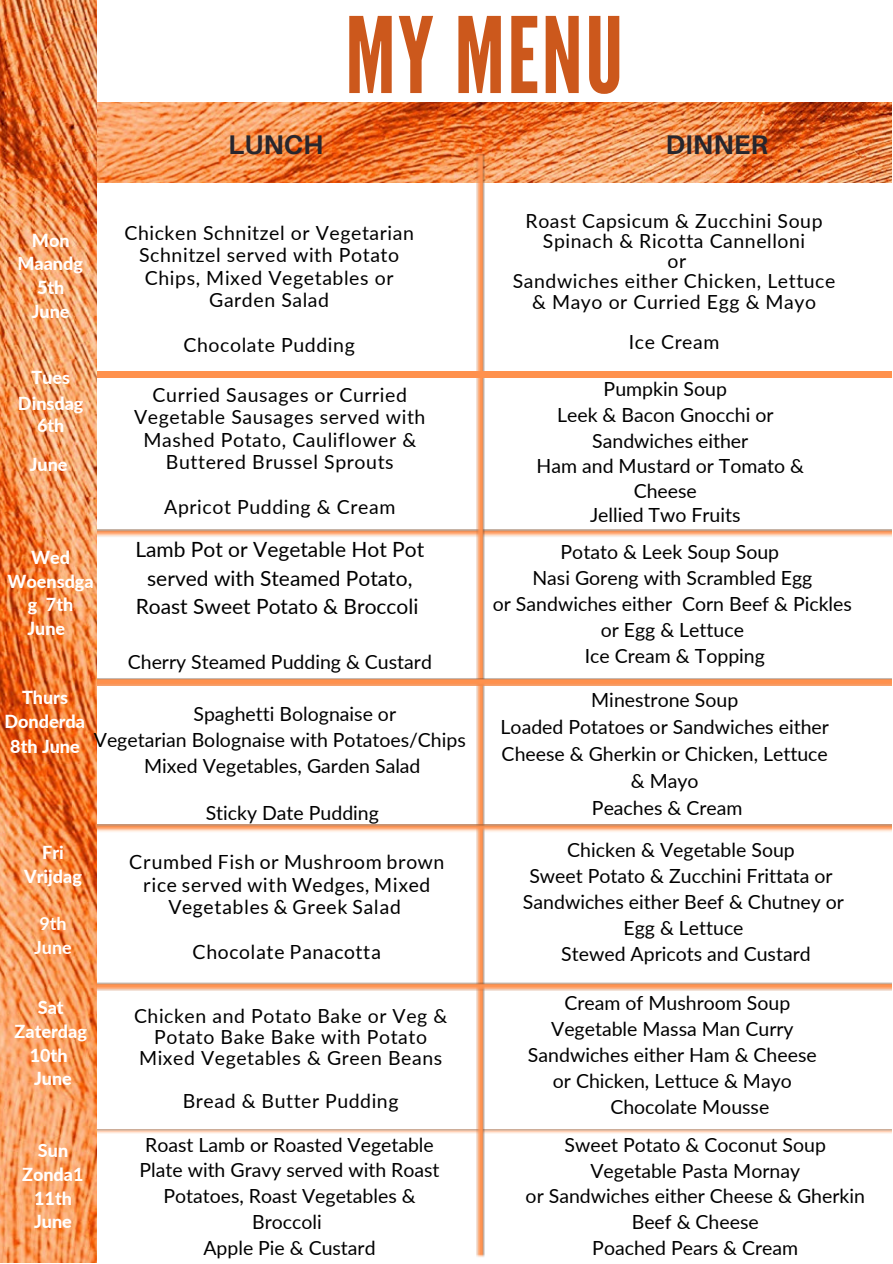
<style>
.page{position:relative;width:893px;height:1264px;background:#fff}
.page>*{position:absolute;margin:0;border:0;box-sizing:border-box;transform-origin:0 0}
.t1{font:104.85px "League Gothic";letter-spacing:.02em;color:#cc581c}
.t2{font:700 27px "Aileron";color:#26262e}
.t3{font:21px/28px "Lato";color:#000;text-align:center}
.t4{font:19.5px/25.8px "Lato";color:#000;text-align:center}
.t5{font:19.5px/22.5px "Lato";letter-spacing:.03em;color:#000;text-align:center}
.t6{font:800 18px/23.5px "Lato";color:#fff;text-align:center}
.t7{font:700 18px/23.5px "Lato";color:#fff}
</style>
<div class="page">
<img style="left:97px;top:103px;width:794px;height:80px">
<img style="left:97px;top:529px;width:794px;height:8px">
<img style="left:477px;top:154px;width:7px;height:1103px">
<img style="left:97px;top:982px;width:794px;height:8px">
<div style="left:97px;top:372px;width:794px;height:5px;background:#ff914d"></div>
<img style="left:97px;top:677px;width:794px;height:8px">
<img style="left:97px;top:824px;width:794px;height:8px">
<img style="left:0;top:0;width:97px;height:1262px">
<p class="t1" style="left:345px;top:-5px;width:280px">MY MENU</p>
<p class="t2" style="left:228px;top:128px;width:97px">LUNCH</p>
<p class="t2" style="left:665px;top:128px;width:104px">DINNER</p>
<p class="t6" style="left:17px;top:228px;width:67px">Mon<br>Maandg</p>
<p class="t6" style="left:32px;top:275px;width:39px;text-align:left">5th<br>June</p>
<p class="t6" style="left:31px;top:365px;width:40px">Tues</p>
<p class="t6" style="left:18px;top:391px;width:67px">Dinsdag</p>
<p class="t6" style="left:30px;top:406px;width:39px;line-height:38.2px">6th<br>June</p>
<p class="t6" style="left:31px;top:545px;width:40px">Wed</p>
<p class="t6" style="left:7px;top:569px;width:88px">Woensdga g 7th<br>June</p>
<p class="t5" style="left:124px;top:221px;width:291px">Chicken Schnitzel or Vegetarian<br>Schnitzel served with Potato<br>Chips, Mixed Vegetables or<br>Garden Salad</p>
<p class="t5" style="left:183px;top:333px;width:173px">Chocolate Pudding</p>
<p class="t5" style="left:134px;top:383px;width:293px">Curried Sausages or Curried<br>Vegetable Sausages served with<br>Mashed Potato, Cauliflower &amp;<br>Buttered Brussel Sprouts</p>
<p class="t5" style="left:164px;top:495px;width:233px">Apricot Pudding &amp; Cream</p>
<p class="t3" style="left:135px;top:535px;width:290px">Lamb Pot or Vegetable Hot Pot served with Steamed Potato,<br>Roast Sweet Potato &amp; Broccoli</p>
<p class="t6" style="left:5px;top:684px;width:82px;line-height:24.8px">Thurs<br>Donderda<br>8th June</p>
<p class="t6" style="left:24px;top:840px;width:59px">Fri<br>Vrijdag</p>
<p class="t7" style="left:34px;top:911px;width:39px">9th<br>June</p>
<p class="t4" style="left:128px;top:648px;width:305px">Cherry Steamed Pudding &amp; Custard</p>
<p class="t4" style="left:193px;top:700px;width:204px">Spaghetti Bolognaise or</p>
<p class="t4" style="left:94px;top:726px;width:373px">Vegetarian Bolognaise with Potatoes/Chips</p>
<p class="t4" style="left:144px;top:752px;width:278px">Mixed Vegetables, Garden Salad</p>
<p class="t4" style="left:206px;top:799px;width:175px">Sticky Date Pudding</p>
<p class="t5" style="left:129px;top:850px;width:316px">Crumbed Fish or Mushroom brown rice served with Wedges, Mixed<br>Vegetables &amp; Greek Salad</p>
<p class="t5" style="left:192px;top:940px;width:190px">Chocolate Panacotta</p>
<p class="t6" style="left:15px;top:995px;width:74px">Sat<br>Zaterdag<br>10th<br>June</p>
<p class="t6" style="left:22px;top:1138px;width:63px">Sun<br>Zonda1<br>11th<br>June</p>
<p class="t5" style="left:134px;top:1004px;width:315px;line-height:21.3px">Chicken and Potato Bake or Veg &amp;<br>Potato Bake Bake with Potato<br>Mixed Vegetables &amp; Green Beans</p>
<p class="t5" style="left:183px;top:1089px;width:217px">Bread &amp; Butter Pudding</p>
<p class="t4" style="left:139px;top:1131px;width:301px">Roast Lamb or Roasted Vegetable<br>Plate with Gravy served with Roast<br>Potatoes, Roast Vegetables &amp;<br>Broccoli</p>
<p class="t4" style="left:203px;top:1234px;width:174px">Apple Pie &amp; Custard</p>
<p class="t5" style="left:525px;top:210px;width:298px;line-height:20.2px">Roast Capsicum &amp; Zucchini Soup<br>Spinach &amp; Ricotta Cannelloni</p>
<p class="t4" style="left:667px;top:248px;width:20px">or</p>
<p class="t5" style="left:512px;top:271px;width:324px;line-height:20.2px">Sandwiches either Chicken, Lettuce &amp; Mayo or Curried Egg &amp; Mayo</p>
<p class="t5" style="left:628px;top:330px;width:92px">Ice Cream</p>
<p class="t4" style="left:603px;top:376px;width:125px">Pumpkin Soup</p>
<p class="t4" style="left:557px;top:402px;width:218px">Leek &amp; Bacon Gnocchi or</p>
<p class="t4" style="left:592px;top:427px;width:158px">Sandwiches either</p>
<p class="t4" style="left:536px;top:453px;width:269px;line-height:24.8px">Ham and Mustard or Tomato &amp;<br>Cheese</p>
<p class="t4" style="left:590px;top:502px;width:152px">Jellied Two Fruits</p>
<p class="t4" style="left:560px;top:539px;width:220px">Potato &amp; Leek Soup Soup</p>
<p class="t4" style="left:532px;top:565px;width:281px">Nasi Goreng with Scrambled Egg</p>
<p class="t4" style="left:493px;top:590px;width:360px">or Sandwiches either Corn Beef &amp; Pickles</p>
<p class="t4" style="left:600px;top:616px;width:145px">or Egg &amp; Lettuce</p>
<p class="t4" style="left:584px;top:642px;width:182px">Ice Cream &amp; Topping</p>
<p class="t4" style="left:591px;top:687px;width:148px">Minestrone Soup</p>
<p class="t4" style="left:500px;top:713px;width:330px;line-height:27px">Loaded Potatoes or Sandwiches either<br>Cheese &amp; Gherkin or Chicken, Lettuce &amp; Mayo</p>
<p class="t4" style="left:592px;top:795px;width:152px">Peaches &amp; Cream</p>
<p class="t4" style="left:567px;top:836px;width:229px">Chicken &amp; Vegetable Soup</p>
<p class="t4" style="left:529px;top:862px;width:305px">Sweet Potato &amp; Zucchini Frittata or</p>
<p class="t4" style="left:523px;top:888px;width:322px">Sandwiches either Beef &amp; Chutney or</p>
<p class="t4" style="left:623px;top:914px;width:122px">Egg &amp; Lettuce</p>
<p class="t4" style="left:561px;top:940px;width:251px">Stewed Apricots and Custard</p>
<p class="t4" style="left:564px;top:989px;width:227px">Cream of Mushroom Soup</p>
<p class="t4" style="left:551px;top:1015px;width:244px">Vegetable Massa Man Curry</p>
<p class="t4" style="left:528px;top:1041px;width:290px">Sandwiches either Ham &amp; Cheese</p>
<p class="t4" style="left:553px;top:1067px;width:240px">or Chicken, Lettuce &amp; Mayo</p>
<p class="t4" style="left:610px;top:1093px;width:160px">Chocolate Mousse</p>
<p class="t4" style="left:564px;top:1131px;width:263px">Sweet Potato &amp; Coconut Soup</p>
<p class="t4" style="left:590px;top:1157px;width:211px">Vegetable Pasta Mornay</p>
<p class="t4" style="left:525px;top:1182px;width:341px">or Sandwiches either Cheese &amp; Gherkin</p>
<p class="t4" style="left:631px;top:1208px;width:128px">Beef &amp; Cheese</p>
<p class="t4" style="left:592px;top:1234px;width:207px">Poached Pears &amp; Cream</p>
</div>
